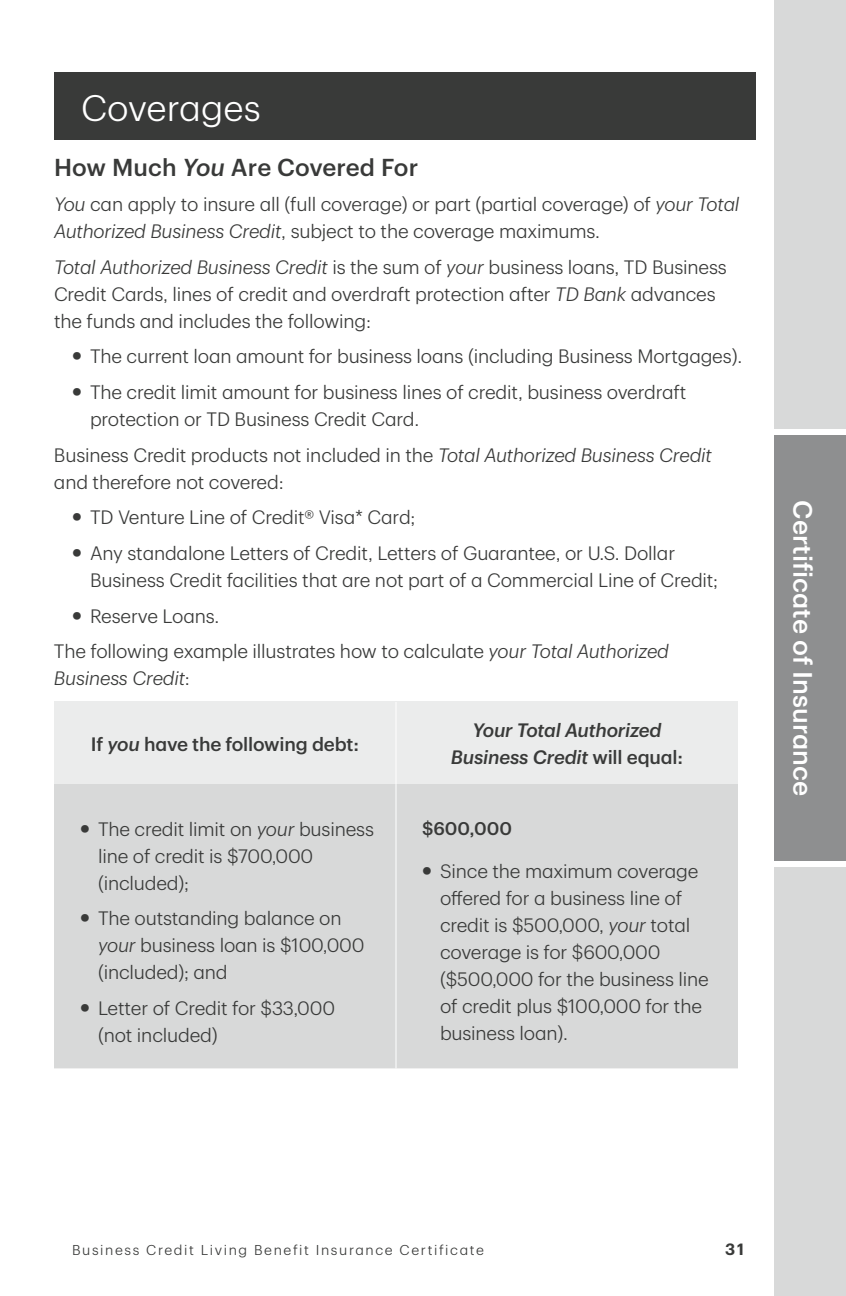
<style>
.page{position:relative;width:846px;height:1296px;background:#fff}
.page>*{position:absolute;margin:0;border:0;box-sizing:border-box;transform-origin:0 0}
.t1{font:300 36px "TD Graphik";color:#fff}
.t2{font:500 26px "TD Graphik";color:#fff}
.t3{font:500 24px "TD Graphik";letter-spacing:.005em;color:#393a39}
.t4{font:300 19px/27px "TD Graphik";letter-spacing:-.01em;color:#393a39}
.t5{font:italic 500 19px/27px "TD Graphik";letter-spacing:-.01em;color:#393a39;text-align:center}
.t6{font:500 19px "TD Graphik";letter-spacing:-.01em;color:#393a39}
.t7{font:500 18px "TD Graphik";color:#393a39}
.t8{font:600 16px "TD Graphik";color:#393a39}
.t9{font:300 14px "TD Graphik";letter-spacing:.115em;color:#393a39}
.s1{font-style:italic}
.s2{font-weight:500;font-size:30px}
.s3{font-style:normal}
</style>
<div class="page">
<div style="left:774px;top:432px;width:72px;height:432px;background:#8e8f90"></div>
<div style="left:774px;top:864px;width:72px;height:432px;background:#d8d9d9"></div>
<div style="left:774px;top:0;width:72px;height:432px;background:#d8d9d9"></div>
<div style="left:774px;top:429px;width:72px;height:6px;background:#fff"></div>
<div style="left:774px;top:861px;width:72px;height:6px;background:#fff"></div>
<div style="left:54px;top:72px;width:702px;height:68px;background:#393a39"></div>
<div style="left:54px;top:702px;width:342px;height:82px;background:#ebecec"></div>
<div style="left:396px;top:702px;width:342px;height:82px;background:#ebecec"></div>
<div style="left:54px;top:784px;width:342px;height:285px;background:#d8d9d9"></div>
<div style="left:396px;top:784px;width:342px;height:285px;background:#d8d9d9"></div>
<hr style="left:396px;top:702px;width:1px;height:82px;background:#fff">
<hr style="left:396px;top:784px;width:1px;height:284px;background:#fff">
<hr style="left:54px;top:1068px;width:342px;height:1px;background:#fff">
<hr style="left:396px;top:1068px;width:342px;height:1px;background:#fff">
<h2 class="t1" style="left:81px;top:81px;width:181px">Coverages</h2>
<h3 class="t3" style="left:54px;top:149px;width:366px">How Much <span class="s1">You</span> Are Covered For</h3>
<p class="t4" style="left:54px;top:189px;width:687px"><span class="s1">You</span> can apply to insure all (full coverage) or part (partial coverage) of <span class="s1">your Total<br>Authorized Business Credit</span>, subject to the coverage maximums.</p>
<p class="t4" style="left:54px;top:252px;width:674px"><span class="s1">Total Authorized Business Credit</span> is the sum of <span class="s1">your</span> business loans, TD Business<br>Credit Cards, lines of credit and overdraft protection after <span class="s1">TD Bank</span> advances the funds and includes the following:</p>
<p class="t4" style="left:72px;top:341px;width:672px"><span class="s2">•</span> The current loan amount for business loans (including Business Mortgages).</p>
<p class="t4" style="left:90px;top:377px;width:598px;text-indent:-18px"><span class="s2">•</span> The credit limit amount for business lines of credit, business overdraft protection or TD Business Credit Card.</p>
<p class="t4" style="left:54px;top:440px;width:659px">Business Credit products not included in the <span class="s1">Total Authorized Business Credit </span>and therefore not covered:</p>
<p class="t4" style="left:72px;top:502px;width:345px"><span class="s2">•</span> TD Venture Line of Credit® Visa* Card;</p>
<p class="t4" style="left:90px;top:538px;width:630px;text-indent:-18px"><span class="s2">•</span> Any standalone Letters of Credit, Letters of Guarantee, or U.S. Dollar<br>Business Credit facilities that are not part of a Commercial Line of Credit;</p>
<p class="t4" style="left:72px;top:601px;width:149px"><span class="s2">•</span> Reserve Loans.</p>
<p class="t4" style="left:54px;top:636px;width:616px">The following example illustrates how to calculate <span class="s1">your Total Authorized<br>Business Credit</span>:</p>
<p class="t6" style="left:91px;top:729px;width:270px">If <span class="s1">you</span> have the following debt:</p>
<p class="t4" style="left:98px;top:814px;width:278px;text-indent:-18px"><span class="s2">•</span> The credit limit on <span class="s1">your</span> business line of credit is $700,000 (included);</p>
<p class="t4" style="left:98px;top:903px;width:268px;text-indent:-18px"><span class="s2">•</span> The outstanding balance on <span class="s1">your</span> business loan is $100,000 (included); and</p>
<p class="t4" style="left:98px;top:993px;width:239px;text-indent:-18px"><span class="s2">•</span> Letter of Credit for $33,000 (not included)</p>
<p class="t5" style="left:451px;top:715px;width:234px">Your Total Authorized<br>Business Credit <span class="s3">will equal:</span></p>
<p class="t7" style="left:422px;top:815px;width:91px">$600,000</p>
<p class="t4" style="left:440px;top:856px;width:270px;text-indent:-18px"><span class="s2">•</span> Since the maximum coverage offered for a business line of credit is $500,000, <span class="s1">your</span> total coverage is for $600,000 ($500,000 for the business line of credit plus $100,000 for the business loan).</p>
<h2 class="t2" style="left:823px;top:500px;width:297px;rotate:90deg">Certificate of Insurance</h2>
<p class="t9" style="left:72px;top:1240px;width:414px">Business Credit Living Benefit Insurance Certificate</p>
<p class="t8" style="left:725px;top:1237px;width:20px">31</p>
</div>
